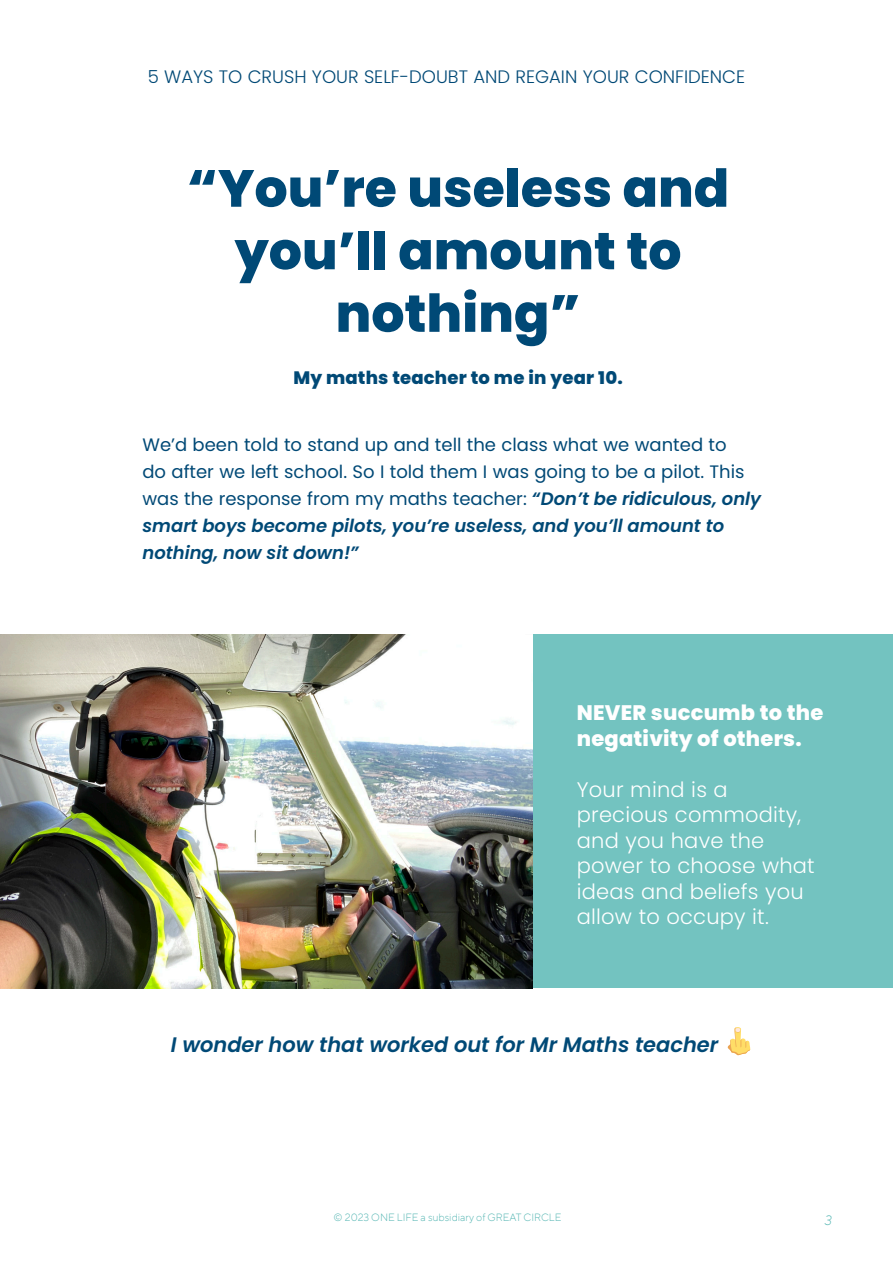
<style>
.page{position:relative;width:893px;height:1263px;background:#fff}
.page>*{position:absolute;margin:0;border:0;box-sizing:border-box;transform-origin:0 0}
.Big_Quotes{font:800 52.05px/62.6px "Poppins";color:#004976;text-align:center}
.Body_Headers{font:300 21px/25.5px "Poppins";letter-spacing:.01em;color:#fff}
.Body_Copy{font:italic 600 21px "Poppins";color:#004976}
.Body_Headers-2{font:800 21px/25.5px "Poppins";letter-spacing:.01em;color:#fff}
.Body_Copy-2{font:18px/27px "Poppins";color:#004976}
.t1{font:300 18px "Poppins";color:#004976}
.Body_Headers-3{font:800 18px "Poppins";letter-spacing:.01em;color:#004976}
.t2{font:italic 300 13.5px "TT Norms Pro";color:#55b6b3}
.t3{font:300 10.5px "TT Norms Pro";color:#55b6b3}
.s1{font-weight:600;font-style:italic}
</style>
<div class="page">
<div style="left:532px;top:635px;width:361px;height:353px;background:#73c3c0"></div>
<img style="left:0;top:634px;width:533px;height:354px">
<p class="t1" style="left:148px;top:66px;width:599px">5 WAYS TO CRUSH YOUR SELF-DOUBT AND REGAIN YOUR CONFIDENCE</p>
<p class="Big_Quotes" style="left:187px;top:157px;width:544px">“You’re useless and you’ll amount to nothing”</p>
<p class="Body_Headers-3" style="left:293px;top:367px;width:331px">My maths teacher to me in year 10.</p>
<p class="Body_Copy-2" style="left:142px;top:431px;width:620px">We’d been told to stand up and tell the class what we wanted to<br>do after we left school. So I told them I was going to be a pilot. This was the response from my maths teacher: <span class="s1">“Don’t be ridiculous, only smart boys become pilots, you’re useless, and you’ll amount to nothing, now sit down!”</span></p>
<p class="Body_Headers-2" style="left:577px;top:700px;width:248px">NEVER succumb to the negativity of others.</p>
<p class="Body_Headers" style="left:577px;top:777px;width:239px">Your mind is a precious commodity, and you have the power to choose what ideas and beliefs you allow to occupy it.</p>
<p class="Body_Copy" style="left:171px;top:1032px;width:549px">I wonder how that worked out for Mr Maths teacher</p>
<p class="t3" style="left:334px;top:1210px;width:229px">© 2023 ONE LIFE a subsidiary of GREAT CIRCLE</p>
<p class="t2" style="left:824px;top:1211px;width:9px">3</p>
</div>
